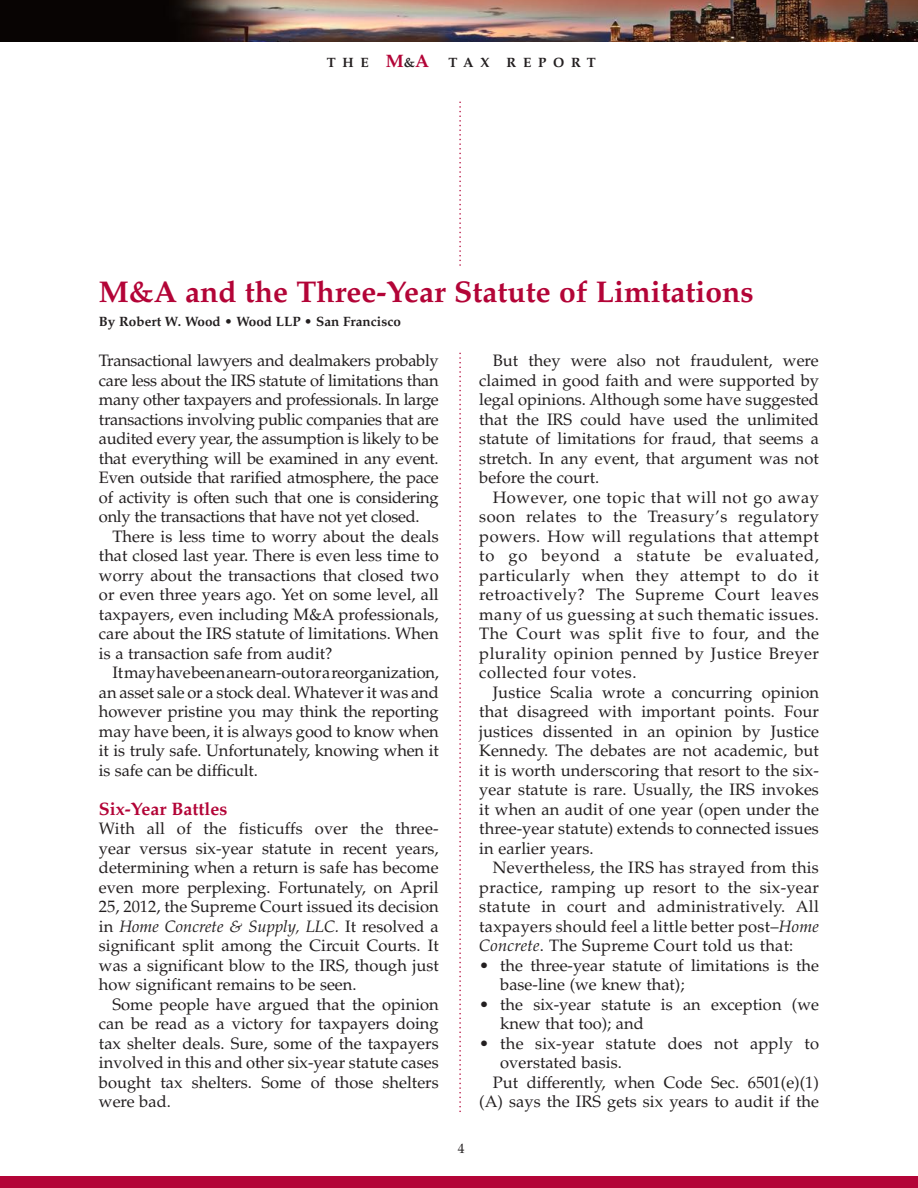
<style>
.page{position:relative;width:918px;height:1188px;background:#fff}
.page>*{position:absolute;margin:0;border:0;box-sizing:border-box;transform-origin:0 0}
.t1{font:700 30px "Palatino";color:#b30437}
.t2{font:700 18px "Palatino";color:#b30437}
.t3{font:16.5px/19.5px "Palatino";color:#231f20;text-align:justify}
.t4{font:700 13.5px "Palatino";color:#231f20}
.t5{font:13.5px "Palatino";color:#231f20}
.s1{font-size:18px;color:#b30437}
.s2{font-style:italic}
</style>
<div class="page">
<div style="left:0;top:1177px;width:918px;height:11px;background:#b30437"></div>
<img style="left:0;top:0;width:918px;height:42px">
<svg style="left:459px;top:102px;width:2px;height:1010px"></svg>
<div style="left:439px;top:268px;width:40px;height:83px;background:#fff"></div>
<p class="t4" style="left:327px;top:55px;width:30px">T he</p>
<p class="t4" style="left:386px;top:55px;width:105px"><span class="s1">M</span>&amp;<span class="s1">A</span> Ta x</p>
<p class="t4" style="left:507px;top:55px;width:29px">R eport</p>
<h1 class="t1" style="left:99px;top:274px;width:656px">M&amp;A and the Three-Year Statute of Limitations</h1>
<p class="t4" style="left:99px;top:313px;width:303px">By Robert W. Wood • Wood LLP • San Francisco</p>
<p class="t3" style="left:99px;top:351px;width:341px">Transactional lawyers and dealmakers probably care less about the IRS statute of limitations than many other taxpayers and professionals. In large transactions involving public companies that are audited every year, the assumption is likely to be that everything will be examined in any event.<br>Even outside that rarified atmosphere, the pace of activity is often such that one is considering only the transactions that have not yet closed.</p>
<p class="t3" style="left:99px;top:526px;width:341px;text-indent:13px">There is less time to worry about the deals that closed last year. There is even less time to worry about the transactions that closed two or even three years ago. Yet on some level, all taxpayers, even including M&amp;A professionals, care about the IRS statute of limitations. When is a transaction safe from audit?</p>
<p class="t3" style="left:99px;top:663px;width:341px;text-indent:13px">It may have been an earn-out or a reorganization, an asset sale or a stock deal. Whatever it was and however pristine you may think the reporting may have been, it is always good to know when it is truly safe. Unfortunately, knowing when it is safe can be difficult.</p>
<p class="t2" style="left:99px;top:798px;width:130px">Six-Year Battles</p>
<p class="t3" style="left:99px;top:819px;width:341px">With all of the fisticuffs over the three&shy;year versus six-year statute in recent years, determining when a return is safe has become even more perplexing. Fortunately, on April 25, 2012, the Supreme Court issued its decision in <span class="s2">Home Concrete &amp; Supply, LLC.</span> It resolved a significant split among the Circuit Courts. It was a significant blow to the IRS, though just how significant remains to be seen.</p>
<p class="t3" style="left:99px;top:994px;width:341px;text-indent:13px">Some people have argued that the opinion can be read as a victory for taxpayers doing tax shelter deals. Sure, some of the taxpayers involved in this and other six-year statute cases bought tax shelters. Some of those shelters were bad.</p>
<p class="t5" style="left:458px;top:1140px;width:8px">4</p>
<p class="t3" style="left:479px;top:351px;width:341px;text-indent:13px">But they were also not fraudulent, were claimed in good faith and were supported by legal opinions. Although some have suggested that the IRS could have used the unlimited statute of limitations for fraud, that seems a stretch. In any event, that argument was not before the court.</p>
<p class="t3" style="left:479px;top:488px;width:341px;text-indent:13px">However, one topic that will not go away soon relates to the Treasury’s regulatory powers. How will regulations that attempt to go beyond a statute be evaluated, particularly when they attempt to do it retroactively? The Supreme Court leaves many of us guessing at such thematic issues.<br>The Court was split five to four, and the plurality opinion penned by Justice Breyer collected four votes.</p>
<p class="t3" style="left:479px;top:683px;width:341px;text-indent:13px">Justice Scalia wrote a concurring opinion that disagreed with important points. Four justices dissented in an opinion by Justice Kennedy. The debates are not academic, but it is worth underscoring that resort to the six&shy;year statute is rare. Usually, the IRS invokes it when an audit of one year (open under the three-year statute) extends to connected issues in earlier years.</p>
<p class="t3" style="left:479px;top:858px;width:341px;text-indent:13px">Nevertheless, the IRS has strayed from this practice, ramping up resort to the six-year statute in court and administratively. All taxpayers should feel a little better post–<span class="s2">Home Concrete</span>. The Supreme Court told us that:</p>
<p class="t3" style="left:500px;top:956px;width:320px;text-indent:-21px">• the three-year statute of limitations is the base-line (we knew that);</p>
<p class="t3" style="left:500px;top:995px;width:320px;text-indent:-21px">• the six-year statute is an exception (we knew that too); and</p>
<p class="t3" style="left:479px;top:1034px;width:341px">• the six-year statute does not apply to</p>
<p class="t3" style="left:500px;top:1053px;width:123px">overstated basis.</p>
<p class="t3" style="left:493px;top:1073px;width:328px">Put differently, when Code Sec. 6501(e)(1)</p>
<p class="t3" style="left:479px;top:1092px;width:341px">(A) says the IRS gets six years to audit if the</p>
</div>
